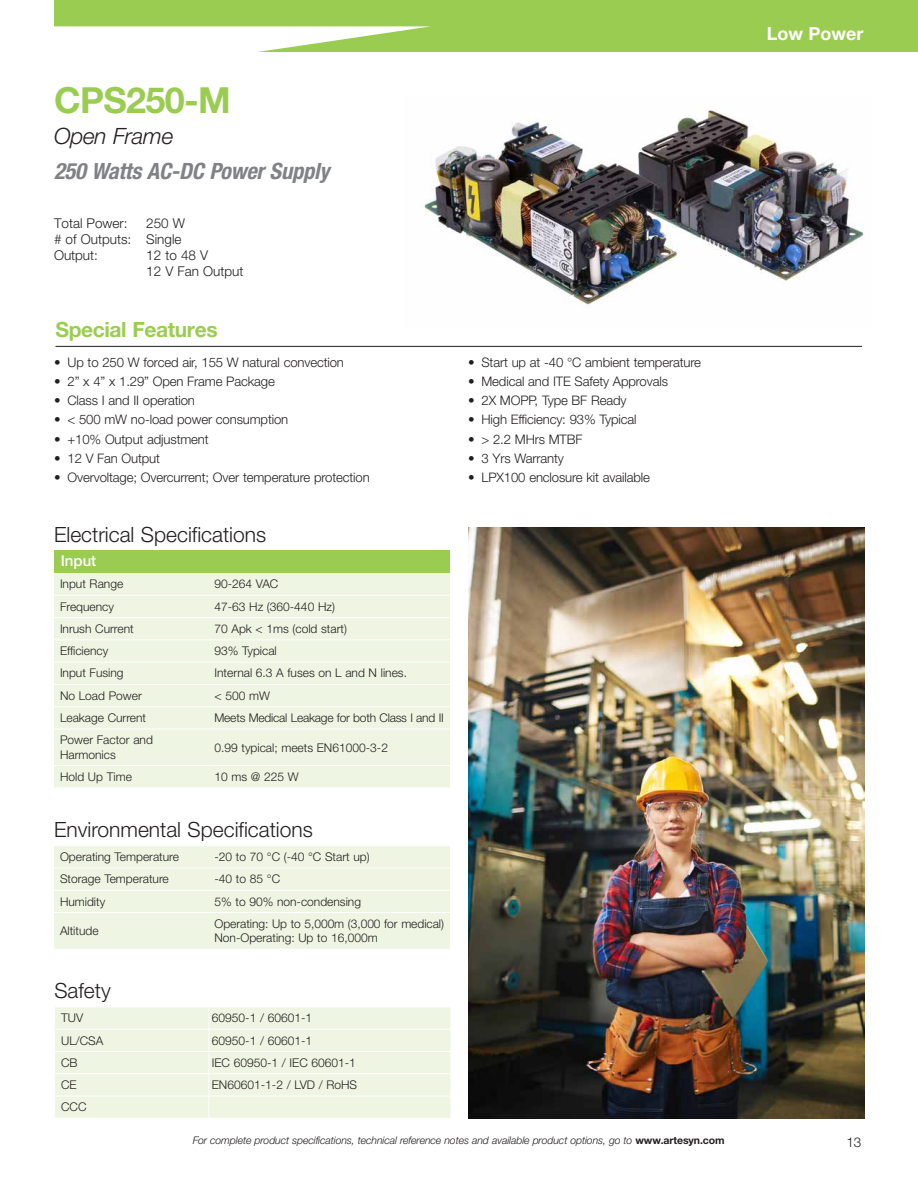
<style>
.page{position:relative;width:918px;height:1188px;background:#fff}
.page>*{position:absolute;margin:0;border:0;box-sizing:border-box;transform-origin:0 0}
.t1{font:700 36px "Helvetica Neue LT Pro";letter-spacing:-.02em;color:#9bcc52}
.t2{font:italic 700 condensed 22.5px "Helvetica Neue LT Pro";letter-spacing:-.01em;color:#808285}
.t3{font:italic 300 22.5px "Helvetica Neue LT Pro";letter-spacing:-.01em;color:#231f20}
.t4{font:300 21px "Helvetica Neue LT Pro";color:#231f20}
.t5{font:700 21px "Helvetica Neue LT Pro";letter-spacing:-.02em;color:#9bcc52}
.t6{font:700 18px "Helvetica Neue LT Pro";color:#fff}
.t7{font:500 15px "Helvetica Neue LT Pro";color:#fff}
.t8{font:300 13.5px/16.2px "Helvetica Neue LT Pro";color:#231f20}
.t9{font:300 13.2px "Helvetica Neue LT Pro";letter-spacing:-.01em;color:#231f20}
.t10{font:300 12px/14.4px "Helvetica Neue LT Pro";color:#231f20}
.t11{font:italic 300 10.5px "Helvetica Neue LT Pro";letter-spacing:-.01em;color:#231f20}
.s1{font-weight:700;font-style:normal}
</style>
<div class="page">
<div style="left:54px;top:0;width:864px;height:51px;background:#9bcc52"></div>
<svg style="left:54px;top:26px;width:377px;height:26px"></svg>
<hr style="left:56px;top:346px;width:806px;height:1px;background:#231f20">
<div style="left:54px;top:551px;width:396px;height:22px;background:#9bcc52"></div>
<div style="left:54px;top:573px;width:396px;height:215px;background:#eef5e2"></div>
<hr style="left:54px;top:595px;width:154px;height:1px;background:#fff">
<hr style="left:208px;top:595px;width:242px;height:1px;background:#fff">
<hr style="left:54px;top:617px;width:154px;height:1px;background:#fff">
<hr style="left:208px;top:617px;width:242px;height:1px;background:#fff">
<hr style="left:54px;top:639px;width:154px;height:1px;background:#fff">
<hr style="left:208px;top:639px;width:242px;height:1px;background:#fff">
<hr style="left:54px;top:662px;width:154px;height:1px;background:#fff">
<hr style="left:208px;top:662px;width:242px;height:1px;background:#fff">
<hr style="left:54px;top:684px;width:154px;height:1px;background:#fff">
<hr style="left:208px;top:684px;width:242px;height:1px;background:#fff">
<hr style="left:54px;top:706px;width:154px;height:1px;background:#fff">
<hr style="left:208px;top:706px;width:242px;height:1px;background:#fff">
<hr style="left:54px;top:729px;width:154px;height:1px;background:#fff">
<hr style="left:208px;top:729px;width:242px;height:1px;background:#fff">
<hr style="left:54px;top:765px;width:154px;height:1px;background:#fff">
<hr style="left:208px;top:765px;width:242px;height:1px;background:#fff">
<div style="left:55px;top:1008px;width:395px;height:110px;background:#eef5e2"></div>
<hr style="left:54px;top:1029px;width:155px;height:1px;background:#fff">
<hr style="left:209px;top:1029px;width:241px;height:1px;background:#fff">
<hr style="left:54px;top:1051px;width:155px;height:1px;background:#fff">
<hr style="left:209px;top:1051px;width:241px;height:1px;background:#fff">
<hr style="left:54px;top:1073px;width:155px;height:1px;background:#fff">
<hr style="left:209px;top:1073px;width:241px;height:1px;background:#fff">
<hr style="left:54px;top:1096px;width:155px;height:1px;background:#fff">
<hr style="left:209px;top:1096px;width:241px;height:1px;background:#fff">
<svg style="left:209px;top:1007px;width:1px;height:111px"></svg>
<div style="left:54px;top:846px;width:396px;height:103px;background:#eef5e2"></div>
<hr style="left:54px;top:868px;width:154px;height:1px;background:#fff">
<hr style="left:208px;top:868px;width:242px;height:1px;background:#fff">
<hr style="left:54px;top:890px;width:154px;height:1px;background:#fff">
<hr style="left:208px;top:890px;width:242px;height:1px;background:#fff">
<hr style="left:54px;top:912px;width:154px;height:1px;background:#fff">
<hr style="left:208px;top:912px;width:242px;height:1px;background:#fff">
<img style="left:424px;top:107px;width:440px;height:198px">
<img style="left:468px;top:527px;width:396px;height:592px">
<h1 class="t1" style="left:54px;top:78px;width:178px">CPS250-M</h1>
<h2 class="t3" style="left:54px;top:122px;width:121px">Open Frame</h2>
<h2 class="t2" style="left:54px;top:157px;width:277px">250 Watts AC-DC Power Supply</h2>
<p class="t8" style="left:54px;top:214px;width:75px">Total Power:</p>
<p class="t8" style="left:54px;top:214px;width:133px;text-indent:92px">250 W # of Outputs: Single<br>Output:</p>
<p class="t8" style="left:146px;top:247px;width:99px">12 to 48 V<br>12 V Fan Output</p>
<h3 class="t5" style="left:56px;top:317px;width:164px">Special Features</h3>
<p class="t9" style="left:54px;top:354px;width:292px">• Up to 250 W forced air, 155 W natural convection</p>
<p class="t9" style="left:54px;top:373px;width:222px">• 2” x 4” x 1.29” Open Frame Package</p>
<p class="t9" style="left:54px;top:392px;width:143px">• Class I and II operation</p>
<p class="t9" style="left:54px;top:412px;width:236px">• &lt; 500 mW no-load power consumption</p>
<p class="t9" style="left:54px;top:431px;width:156px">• +10% Output adjustment</p>
<p class="t9" style="left:54px;top:450px;width:108px">• 12 V Fan Output</p>
<p class="t9" style="left:54px;top:469px;width:317px">• Overvoltage; Overcurrent; Over temperature protection</p>
<h3 class="t4" style="left:54px;top:522px;width:214px">Electrical Specifications</h3>
<p class="t7" style="left:61px;top:552px;width:37px">Input</p>
<p class="t10" style="left:60px;top:577px;width:65px">Input Range</p>
<p class="t10" style="left:214px;top:577px;width:65px">90-264 VAC</p>
<p class="t10" style="left:60px;top:599px;width:56px">Frequency</p>
<p class="t10" style="left:214px;top:599px;width:122px">47-63 Hz (360-440 Hz)</p>
<p class="t10" style="left:60px;top:621px;width:75px">Inrush Current</p>
<p class="t10" style="left:214px;top:621px;width:134px">70 Apk &lt; 1ms (cold start)</p>
<p class="t10" style="left:60px;top:643px;width:50px">Efficiency</p>
<p class="t10" style="left:214px;top:643px;width:64px">93% Typical</p>
<p class="t10" style="left:60px;top:666px;width:65px">Input Fusing</p>
<p class="t10" style="left:214px;top:666px;width:194px">Internal 6.3 A fuses on L and N lines.</p>
<p class="t10" style="left:60px;top:688px;width:83px">No Load Power</p>
<p class="t10" style="left:214px;top:688px;width:57px">&lt; 500 mW</p>
<p class="t10" style="left:60px;top:710px;width:88px">Leakage Current</p>
<p class="t10" style="left:214px;top:710px;width:231px">Meets Medical Leakage for both Class I and II</p>
<p class="t10" style="left:60px;top:733px;width:94px">Power Factor and<br>Harmonics</p>
<p class="t10" style="left:214px;top:740px;width:175px">0.99 typical; meets EN61000-3-2</p>
<p class="t10" style="left:60px;top:769px;width:74px">Hold Up Time</p>
<p class="t10" style="left:214px;top:769px;width:86px">10 ms @ 225 W</p>
<h3 class="t4" style="left:54px;top:817px;width:260px">Environmental Specifications</h3>
<p class="t10" style="left:60px;top:849px;width:121px">Operating Temperature</p>
<p class="t10" style="left:214px;top:849px;width:157px">-20 to 70 °C (-40 °C Start up)</p>
<p class="t10" style="left:60px;top:872px;width:110px">Storage Temperature</p>
<p class="t10" style="left:214px;top:872px;width:67px">-40 to 85 °C</p>
<p class="t10" style="left:60px;top:894px;width:47px">Humidity</p>
<p class="t10" style="left:214px;top:894px;width:148px">5% to 90% non-condensing</p>
<p class="t10" style="left:60px;top:923px;width:40px">Altitude</p>
<p class="t10" style="left:214px;top:916px;width:231px">Operating: Up to 5,000m (3,000 for medical)<br>Non-Operating: Up to 16,000m</p>
<h3 class="t4" style="left:54px;top:978px;width:58px">Safety</h3>
<p class="t10" style="left:61px;top:1011px;width:24px">TUV</p>
<p class="t10" style="left:212px;top:1011px;width:102px">60950-1 / 60601-1</p>
<p class="t10" style="left:61px;top:1033px;width:44px">UL/CSA</p>
<p class="t10" style="left:212px;top:1033px;width:102px">60950-1 / 60601-1</p>
<p class="t10" style="left:61px;top:1055px;width:18px">CB</p>
<p class="t10" style="left:212px;top:1055px;width:146px">IEC 60950-1 / IEC 60601-1</p>
<p class="t10" style="left:61px;top:1077px;width:17px">CE</p>
<p class="t10" style="left:212px;top:1077px;width:147px">EN60601-1-2 / LVD / RoHS</p>
<p class="t10" style="left:61px;top:1100px;width:27px">CCC</p>
<p class="t9" style="left:468px;top:354px;width:234px">• Start up at -40 °C ambient temperature</p>
<p class="t9" style="left:468px;top:373px;width:202px">• Medical and ITE Safety Approvals</p>
<p class="t9" style="left:468px;top:392px;width:160px">• 2X MOPP, Type BF Ready</p>
<p class="t9" style="left:468px;top:412px;width:170px">• High Efficiency: 93% Typical</p>
<p class="t9" style="left:468px;top:431px;width:116px">• &gt; 2.2 MHrs MTBF</p>
<p class="t9" style="left:468px;top:450px;width:97px">• 3 Yrs Warranty</p>
<p class="t9" style="left:468px;top:469px;width:183px">• LPX100 enclosure kit available</p>
<h3 class="t6" style="left:767px;top:22px;width:98px">Low Power</h3>
<p class="t11" style="left:193px;top:1135px;width:533px">For complete product specifications, technical reference notes and available product options, go to <span class="s1">www.artesyn.com</span></p>
<p class="t8" style="left:846px;top:1134px;width:17px">13</p>
</div>
